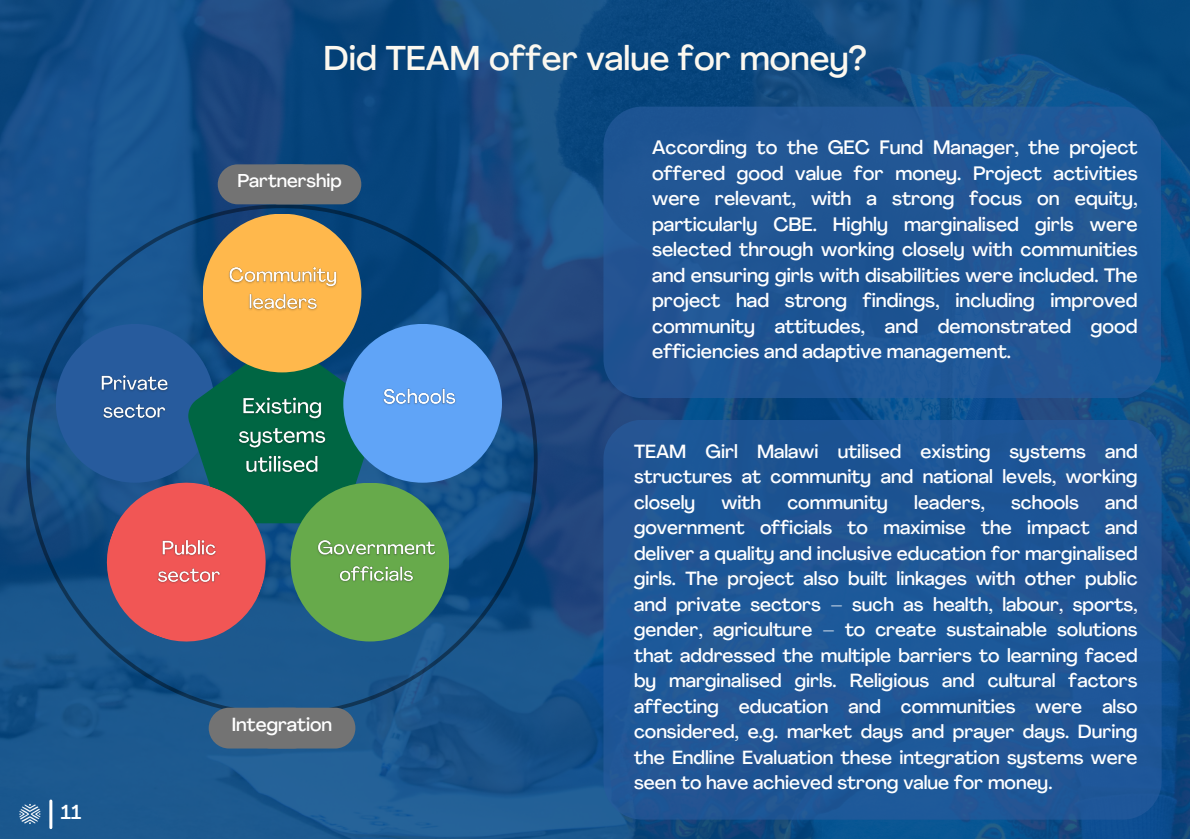
<style>
.page{position:relative;width:1190px;height:839px;background:#fff}
.page>*{position:absolute;margin:0;border:0;box-sizing:border-box;transform-origin:0 0}
.t1{font:500 34px "Agrandir";color:#fcf8ef}
.t2{font:500 20px "Agrandir";color:#fff}
.t3{font:500 19.2px/25.6px "Agrandir";color:#fff;text-align:justify}
.t4{font:500 18.8px/25.6px "Agrandir";color:#fff;text-align:justify}
.t5{font:500 18.4px "Agrandir";color:#fff}
</style>
<div class="page">
<img style="left:0;top:0;width:1190px;height:838px">
<div style="left:603px;top:107px;width:558px;height:291px;background:#205694;border-radius:39px"></div>
<svg style="left:26px;top:204px;width:512px;height:512px;background:#154e85"></svg>
<div style="left:203px;top:214px;width:158px;height:158px;background:#ffb84c;border-radius:50%"></div>
<svg style="left:97px;top:342px;width:280px;height:309px;background:#5c5f70"></svg>
<img style="left:233px;top:393px;width:100px;height:87px">
<div style="left:343px;top:324px;width:159px;height:158px;background:#60a4f7;border-radius:50%"></div>
<div style="left:291px;top:482px;width:158px;height:159px;background:#67aa4b;border-radius:50%"></div>
<img style="left:229px;top:267px;width:108px;height:44px">
<img style="left:383px;top:388px;width:73px;height:17px">
<img style="left:153px;top:536px;width:73px;height:51px">
<img style="left:317px;top:540px;width:119px;height:42px">
<div style="left:218px;top:164px;width:102px;height:40px;background:#737373;border-radius:20px"></div>
<div style="left:259px;top:164px;width:102px;height:40px;background:#737373;border-radius:20px"></div>
<div style="left:209px;top:707px;width:104px;height:41px;background:#737373;border-radius:20px"></div>
<div style="left:251px;top:707px;width:104px;height:41px;background:#737373;border-radius:20px"></div>
<div style="left:603px;top:420px;width:559px;height:399px;background:#1e5696;border-radius:39px"></div>
<img style="left:17px;top:801px;width:26px;height:25px">
<hr style="left:49px;top:801px;width:3px;height:26px;background:#fff">
<p class="t2" style="left:61px;top:804px;width:22px">11</p>
<h1 class="t1" style="left:323px;top:44px;width:545px">Did TEAM offer value for money?</h1>
<p class="t5" style="left:237px;top:173px;width:106px">Partnership</p>
<p class="t4" style="left:232px;top:713px;width:102px">Integration</p>
<p class="t3" style="left:652px;top:136px;width:487px">According to the GEC Fund Manager, the project offered good value for money. Project activities were relevant, with a strong focus on equity, particularly CBE. Highly marginalised girls were selected through working closely with communities and ensuring girls with disabilities were included. The project had strong findings, including improved community attitudes, and demonstrated good efficiencies and adaptive management.</p>
<p class="t4" style="left:634px;top:440px;width:505px">TEAM Girl Malawi utilised existing systems and structures at community and national levels, working closely</p>
<p class="t4" style="left:634px;top:491px;width:505px;text-indent:471px">and government officials to maximise the impact and deliver a quality and inclusive education for marginalised girls. The project also built linkages with other public and private sectors – such as health, labour, sports, gender, agriculture – to create sustainable solutions that addressed the multiple barriers to learning faced by marginalised girls. Religious and cultural factors affecting education and communities were also considered, e.g. market days and prayer days. During the Endline Evaluation these integration systems were seen to have achieved strong value for money.</p>
<p class="t4" style="left:722px;top:491px;width:41px">with</p>
<p class="t4" style="left:787px;top:491px;width:102px">community</p>
<p class="t4" style="left:914px;top:491px;width:72px">leaders,</p>
<p class="t4" style="left:1011px;top:491px;width:69px">schools</p>
</div>
